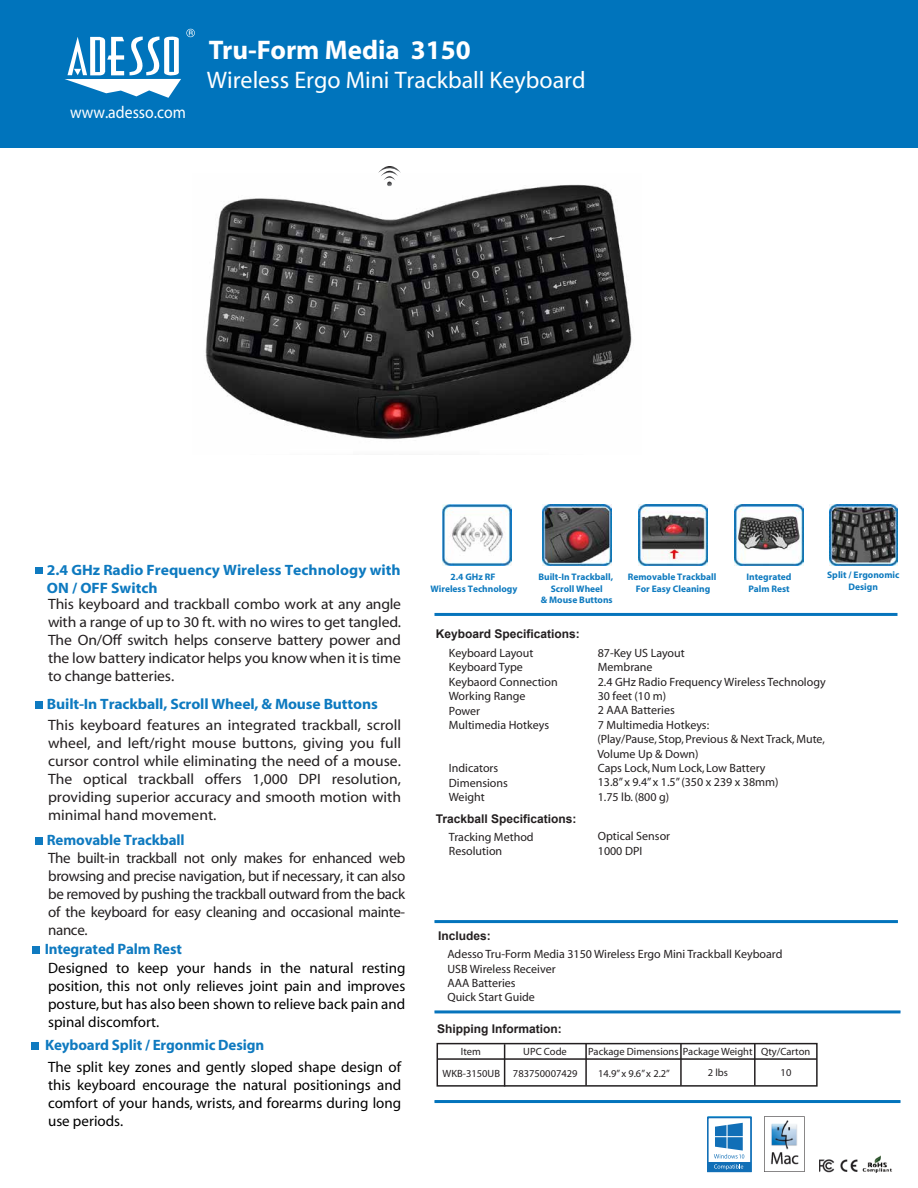
<style>
.page{position:relative;width:918px;height:1188px;background:#fff}
.page>*{position:absolute;margin:0;border:0;box-sizing:border-box;transform-origin:0 0}
.t1{font:700 27px "Myriad";color:#fff}
.t2{font:24px "Myriad";color:#fff}
.t3{font:17.1px "Myriad";color:#fff;scale:.92 1}
.t4{font:15px/18px "Myriad";color:#231f20;text-align:justify;scale:1.04 1}
.t5{font:15px/18px "Myriad";color:#000;text-align:justify}
.t6{font:15px/18px "Myriad";color:#231f20;text-align:justify}
.t7{font:700 15px/18px "Myriad";color:#0e7ac0;scale:1.04 1}
.t8{font:700 15px "Myriad";letter-spacing:-.01em;color:#0f7ac0}
.t9{font:12px/14.4px "Myriad";color:#231f20}
.t10{font:700 12px "Arial";color:#231f20}
.t11{font:10.5px "Myriad";color:#231f20}
.t12{font:700 9.45px/11.4px "Myriad";color:#0e7abf;text-align:center}
</style>
<div class="page">
<img style="left:205px;top:184px;width:427px;height:256px">
<hr style="left:434px;top:920px;width:464px;height:3px;background:#0374bc">
<hr style="left:434px;top:1010px;width:467px;height:3px;background:#0674bc">
<hr style="left:434px;top:1100px;width:467px;height:3px;background:#0374bc">
<div style="left:0;top:0;width:918px;height:147px;background:#0074bc"></div>
<img style="left:707px;top:1116px;width:185px;height:57px">
<div style="left:707px;top:1117px;width:45px;height:55px;background:#116fb7"></div>
<div style="left:708px;top:1118px;width:42px;height:44px;background:#fff"></div>
<div style="left:707px;top:1117px;width:45px;height:55px;border:2px solid #116fb7"></div>
<svg style="left:714px;top:1123px;width:30px;height:47px"></svg>
<hr style="left:434px;top:613px;width:464px;height:3px;background:#0674bc">
<svg style="left:65px;top:29px;width:130px;height:69px"></svg>
<svg style="left:378px;top:166px;width:23px;height:21px"></svg>
<hr style="left:504px;top:1044px;width:1px;height:43px;background:#231f20">
<hr style="left:585px;top:1043px;width:2px;height:43px;background:#231f20">
<hr style="left:680px;top:1043px;width:2px;height:43px;background:#231f20">
<hr style="left:754px;top:1043px;width:2px;height:43px;background:#231f20">
<div style="left:437px;top:1043px;width:381px;height:44px;border:2px solid #231f20"></div>
<hr style="left:437px;top:1058px;width:380px;height:2px;background:#231f20">
<div style="left:35px;top:701px;width:7px;height:8px;background:#0e7ac0"></div>
<div style="left:35px;top:567px;width:7px;height:7px;background:#0e7ac0"></div>
<div style="left:35px;top:837px;width:7px;height:7px;background:#0f7ac0"></div>
<div style="left:33px;top:947px;width:7px;height:7px;background:#0f7ac0"></div>
<div style="left:31px;top:1042px;width:7px;height:7px;background:#0f7ac0"></div>
<img style="left:543px;top:504px;width:68px;height:62px">
<img style="left:443px;top:504px;width:68px;height:62px">
<img style="left:735px;top:504px;width:68px;height:62px">
<img style="left:829px;top:504px;width:69px;height:62px">
<img style="left:639px;top:504px;width:68px;height:62px">
<h1 class="t1" style="left:209px;top:36px;width:263px">Tru-Form Media 3150</h1>
<h3 class="t3" style="left:70px;top:104px;width:127px">www.adesso.com</h3>
<h2 class="t2" style="left:207px;top:68px;width:380px">Wireless Ergo Mini Trackball Keyboard</h2>
<p class="t7" style="left:47px;top:562px;width:342px">2.4 GHz Radio Frequency Wireless Technology with<br>ON / OFF Switch</p>
<p class="t4" style="left:48px;top:596px;width:341px">This keyboard and trackball combo work at any angle with a range of up to 30 ft. with no wires to get tangled.<br>The On/Off switch helps conserve battery power and the low battery indicator helps you know when itis time to change batteries.</p>
<p class="t7" style="left:47px;top:696px;width:320px">Built-In Trackball, Scroll Wheel, &amp; Mouse Buttons</p>
<p class="t4" style="left:48px;top:716px;width:341px">This keyboard features an integrated trackball, scroll wheel, and left/right mouse buttons, giving you full cursor control while eliminating the need of a mouse.<br>The optical trackball offers 1,000 DPI resolution, providing superior accuracy and smooth motion with minimal hand movement.</p>
<p class="t8" style="left:47px;top:832px;width:139px">Removable Trackball</p>
<p class="t6" style="left:48px;top:850px;width:359px">The built-in trackball not only makes for enhanced web browsing and precise navigation, but if necessary, it can also be removed by pushing the trackball outward from the back of the keyboard for easy cleaning and occasional mainte&shy;nance.</p>
<p class="t8" style="left:45px;top:942px;width:139px">Integrated Palm Rest</p>
<p class="t5" style="left:48px;top:960px;width:359px">Designed to keep your hands in the natural resting position, this not only relieves joint pain and improves posture, but has also been shown to relieve back pain and spinal discomfort.</p>
<p class="t8" style="left:45px;top:1037px;width:221px">Keyboard Split / Ergonmic Design</p>
<p class="t5" style="left:48px;top:1059px;width:355px">The split key zones and gently sloped shape design of this keyboard encourage the natural positionings and comfort of your hands, wrists, and forearms during long use periods.</p>
<p class="t12" style="left:430px;top:572px;width:89px">2.4 GHz RF<br>Wireless Technology</p>
<p class="t12" style="left:747px;top:572px;width:47px;text-align:left">Integrated<br>Palm Rest</p>
<p class="t12" style="left:827px;top:570px;width:74px">Split / Ergonomic<br>Design</p>
<p class="t12" style="left:538px;top:572px;width:76px">Built-In Trackball,<br>Scroll Wheel<br>&amp; Mouse Buttons</p>
<p class="t12" style="left:628px;top:572px;width:90px">Removable Trackball<br>For Easy Cleaning</p>
<p class="t10" style="left:436px;top:625px;width:146px">Keyboard Specifications:</p>
<p class="t9" style="left:449px;top:646px;width:110px">Keyboard Layout<br>Keyboard Type<br>Keybaord Connection<br>Working Range<br>Power<br>Multimedia Hotkeys</p>
<p class="t9" style="left:449px;top:761px;width:61px">Indicators<br>Dimensions<br>Weight</p>
<p class="t10" style="left:436px;top:810px;width:142px">Trackball Specifications:</p>
<p class="t9" style="left:449px;top:830px;width:86px">Tracking Method<br>Resolution</p>
<p class="t9" style="left:598px;top:646px;width:229px">87-Key US Layout<br>Membrane<br>2.4 GHz Radio Frequency Wireless Technology<br>30 feet (10 m)<br>2 AAA Batteries<br>7 Multimedia Hotkeys:</p>
<p class="t9" style="left:598px;top:761px;width:182px">Caps Lock, Num Lock, Low Battery<br>13.8” x 9.4” x 1.5” (350 x 239 x 38mm)<br>1.75 lb. (800 g)</p>
<p class="t9" style="left:597px;top:733px;width:229px">(Play/Pause, Stop, Previous &amp; Next Track, Mute,<br>Volume Up &amp; Down)</p>
<p class="t9" style="left:598px;top:830px;width:74px">Optical Sensor<br>1000 DPI</p>
<p class="t10" style="left:438px;top:927px;width:54px">Includes:</p>
<p class="t9" style="left:447px;top:947px;width:337px">Adesso Tru-Form Media 3150 Wireless Ergo Mini Trackball Keyboard<br>USB Wireless Receiver<br>AAA Batteries<br>Quick Start Guide</p>
<p class="t10" style="left:437px;top:1021px;width:126px">Shipping Information:</p>
<p class="t11" style="left:461px;top:1046px;width:22px">Item</p>
<p class="t11" style="left:523px;top:1046px;width:45px">UPC Code</p>
<p class="t11" style="left:588px;top:1046px;width:223px">Package Dimensions Package Weight Qty/Carton</p>
<p class="t11" style="left:443px;top:1068px;width:137px">WKB-3150UB 783750007429</p>
<p class="t11" style="left:598px;top:1068px;width:73px">14.9” x 9.6” x 2.2”</p>
<p class="t11" style="left:708px;top:1068px;width:22px">2 lbs</p>
<p class="t11" style="left:781px;top:1068px;width:12px">10</p>
</div>
